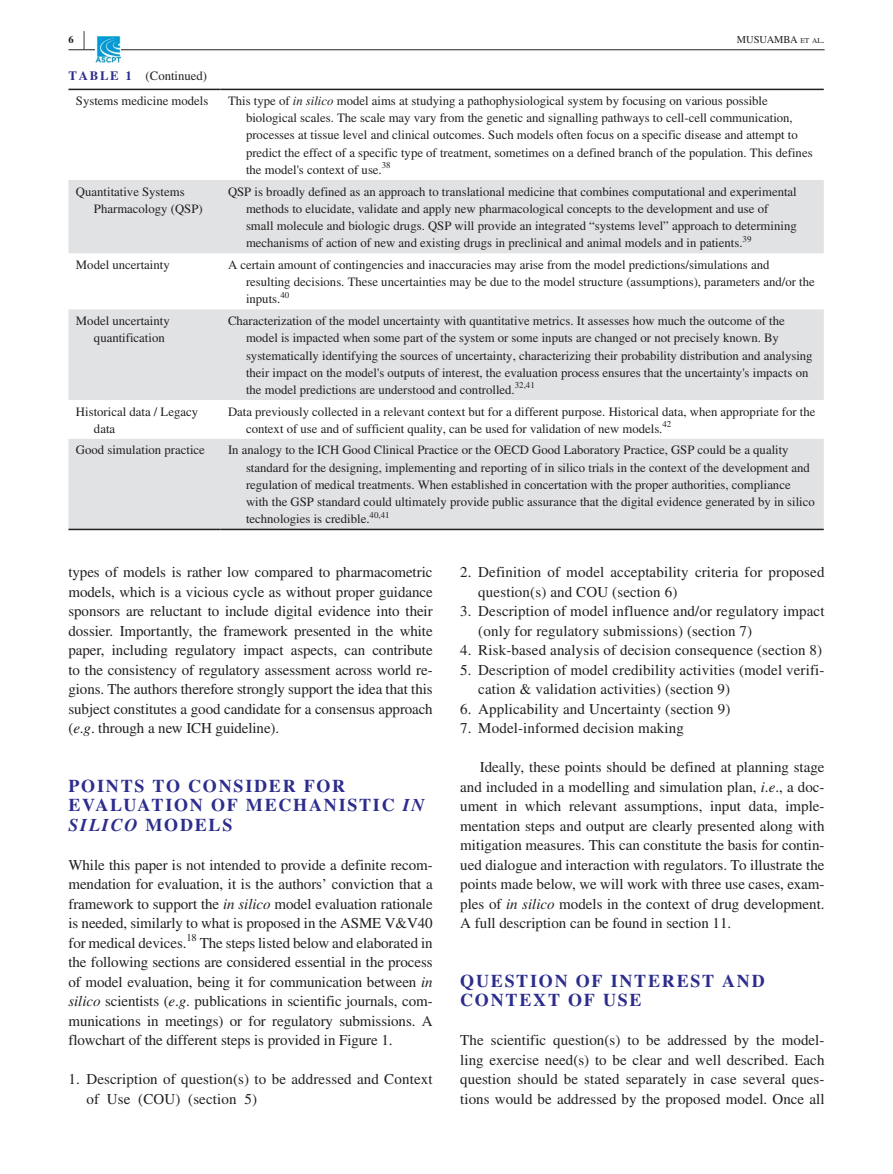
<style>
.page{position:relative;width:893px;height:1174px;background:#fff}
.page>*{position:absolute;margin:0;border:0;box-sizing:border-box;transform-origin:0 0}
.t1{font:700 25.95px "STIX";color:#231f20;scale:.36 1}
.t2{font:700 18px/19.5px "STIX";letter-spacing:.1em;color:#2c2d8c}
.t3{font:15px/19.5px "STIX";letter-spacing:.01em;color:#231f20;text-align:justify}
.t4{font:12.75px/17.2px "STIX";color:#231f20}
.t5{font:10.5px "STIX";color:#231f20}
.t6{font:10.5px "STIX";color:#231f20}
.t7{font:700 10.5px "STIX";color:#231f20}
.t8{font:8.85px "STIX";color:#231f20}
.s1{font-size:7.35px}
.s2{font-weight:700;color:#2c2d8c}
.s3{font-style:italic}
</style>
<div class="page">
<hr style="left:68px;top:49px;width:756px;height:1px;background:#231f20">
<img style="left:95px;top:37px;width:26px;height:25px">
<svg style="left:68px;top:180px;width:756px;height:348px;fill:#e1e2e4"></svg>
<hr style="left:68px;top:528px;width:153px;height:2px;background:#231f20">
<hr style="left:221px;top:528px;width:603px;height:2px;background:#231f20">
<hr style="left:68px;top:89px;width:153px;height:1px;background:#231f20">
<hr style="left:221px;top:89px;width:603px;height:1px;background:#231f20">
<p class="t7" style="left:68px;top:35px;width:7px">6</p>
<h1 class="t1" style="left:83px;top:30px;width:7px">|</h1>
<p class="t5" style="left:737px;top:33px;width:89px">MUSUAMBA <span class="s1">ET AL</span>.</p>
<p class="t4" style="left:68px;top:68px;width:140px"><span class="s2">TABLE 1</span> (Continued)</p>
<p class="t4" style="left:76px;top:93px;width:134px">Systems medicine models</p>
<p class="t4" style="left:246px;top:93px;width:568px;text-indent:-18px">This type of <span class="s3">in silico</span> model aims at studying a pathophysiological system by focusing on various possible biological scales. The scale may vary from the genetic and signalling pathways to cell- cell communication, processes at tissue level and clinical outcomes. Such models often focus on a specific disease and attempt to predict the effect of a specific type of treatment, sometimes on a defined branch of the population. This defines the model's context of use.</p>
<p class="t8" style="left:382px;top:162px;width:10px">38</p>
<p class="t4" style="left:94px;top:184px;width:110px;text-indent:-18px">Quantitative Systems<br>Pharmacology (QSP)</p>
<p class="t4" style="left:246px;top:184px;width:552px;text-indent:-18px">QSP is broadly defined as an approach to translational medicine that combines computational and experimental methods to elucidate, validate and apply new pharmacological concepts to the development and use of small molecule and biologic drugs. QSP will provide an integrated “systems level” approach to determining mechanisms of action of new and existing drugs in preclinical and animal models and in patients.</p>
<p class="t8" style="left:742px;top:235px;width:10px">39</p>
<p class="t4" style="left:76px;top:257px;width:95px">Model uncertainty</p>
<p class="t4" style="left:246px;top:257px;width:570px;text-indent:-18px">A certain amount of contingencies and inaccuracies may arise from the model predictions/simulations and resulting decisions. These uncertainties may be due to the model structure (assumptions), parameters and/or the inputs.</p>
<p class="t8" style="left:280px;top:291px;width:10px">40</p>
<p class="t4" style="left:94px;top:313px;width:77px;text-indent:-18px">Model uncertainty quantification</p>
<p class="t4" style="left:246px;top:313px;width:568px;text-indent:-18px">Characterization of the model uncertainty with quantitative metrics. It assesses how much the outcome of the model is impacted when some part of the system or some inputs are changed or not precisely known. By systematically identifying the sources of uncertainty, characterizing their probability distribution and analysing their impact on the model's outputs of interest, the evaluation process ensures that the uncertainty's impacts on the model predictions are understood and controlled.</p>
<p class="t8" style="left:515px;top:382px;width:22px">32,41</p>
<p class="t4" style="left:94px;top:404px;width:106px;text-indent:-18px">Historical data / Legacy data</p>
<p class="t4" style="left:246px;top:404px;width:571px;text-indent:-18px">Data previously collected in a relevant context but for a different purpose. Historical data, when appropriate for the context of use and of sufficient quality, can be used for validation of new models.</p>
<p class="t8" style="left:662px;top:421px;width:10px">42</p>
<p class="t4" style="left:76px;top:442px;width:130px">Good simulation practice</p>
<p class="t4" style="left:246px;top:442px;width:570px;text-indent:-18px">In analogy to the ICH Good Clinical Practice or the OECD Good Laboratory Practice, GSP could be a quality standard for the designing, implementing and reporting of in silico trials in the context of the development and regulation of medical treatments. When established in concertation with the proper authorities, compliance with the GSP standard could ultimately provide public assurance that the digital evidence generated by in silico technologies is credible.</p>
<p class="t8" style="left:370px;top:511px;width:22px">40,41</p>
<p class="t3" style="left:68px;top:564px;width:366px">types of models is rather low compared to pharmacometric models, which is a vicious cycle as without proper guidance sponsors are reluctant to include digital evidence into their dossier. Importantly, the framework presented in the white paper, including regulatory impact aspects, can contribute to the consistency of regulatory assessment across world re&shy;gions. The authors therefore strongly support the idea that this subject constitutes a good candidate for a consensus approach (<span class="s3">e</span>.<span class="s3">g</span>. through a new ICH guideline).</p>
<h2 class="t2" style="left:68px;top:777px;width:358px">POINTS TO CONSIDER FOR<br>EVALUATION OF MECHANISTIC <span class="s3">IN<br>SILICO</span> MODELS</h2>
<p class="t3" style="left:68px;top:856px;width:366px">While this paper is not intended to provide a definite recom&shy;mendation for evaluation, it is the authors’ conviction that a framework to support the <span class="s3">in silico</span> model evaluation rationale is needed, similarly to what is proposed in the ASME V&amp;V40 for medical devices.</p>
<p class="t6" style="left:186px;top:933px;width:12px">18</p>
<p class="t3" style="left:68px;top:934px;width:366px;text-indent:131px">The steps listed below and elaborated in the following sections are considered essential in the process of model evaluation, being it for communication between <span class="s3">in silico</span> scientists (<span class="s3">e</span>.<span class="s3">g</span>. publications in scientific journals, com&shy;munications in meetings) or for regulatory submissions. A flowchart of the different steps is provided in Figure 1.</p>
<p class="t3" style="left:86px;top:1071px;width:348px;text-indent:-18px">1. Description of question(s) to be addressed and Context of Use (COU) (section 5)</p>
<p class="t3" style="left:478px;top:564px;width:348px;text-indent:-18px">2. Definition of model acceptability criteria for proposed question(s) and COU (section 6)</p>
<p class="t3" style="left:478px;top:603px;width:348px;text-indent:-18px">3. Description of model influence and/or regulatory impact (only for regulatory submissions) (section 7)</p>
<p class="t3" style="left:460px;top:642px;width:363px">4. Risk- based analysis of decision consequence (section 8)</p>
<p class="t3" style="left:478px;top:661px;width:348px;text-indent:-18px">5. Description of model credibility activities (model verifi&shy;cation &amp; validation activities) (section 9)</p>
<p class="t3" style="left:460px;top:700px;width:272px">6. Applicability and Uncertainty (section 9)</p>
<p class="t3" style="left:460px;top:720px;width:225px">7. Model- informed decision making</p>
<p class="t3" style="left:460px;top:759px;width:366px;text-indent:20px">Ideally, these points should be defined at planning stage and included in a modelling and simulation plan, <span class="s3">i</span>.<span class="s3">e</span>., a doc&shy;ument in which relevant assumptions, input data, imple&shy;mentation steps and output are clearly presented along with mitigation measures. This can constitute the basis for contin&shy;ued dialogue and interaction with regulators. To illustrate the points made below, we will work with three use cases, exam&shy;ples of <span class="s3">in silico</span> models in the context of drug development.<br>A full description can be found in section 11.</p>
<h2 class="t2" style="left:460px;top:972px;width:306px">QUESTION OF INTEREST AND<br>CONTEXT OF USE</h2>
<p class="t3" style="left:460px;top:1032px;width:366px">The scientific question(s) to be addressed by the model&shy;ling exercise need(s) to be clear and well described. Each question should be stated separately in case several ques&shy;tions would be addressed by the proposed model. Once all</p>
</div>
